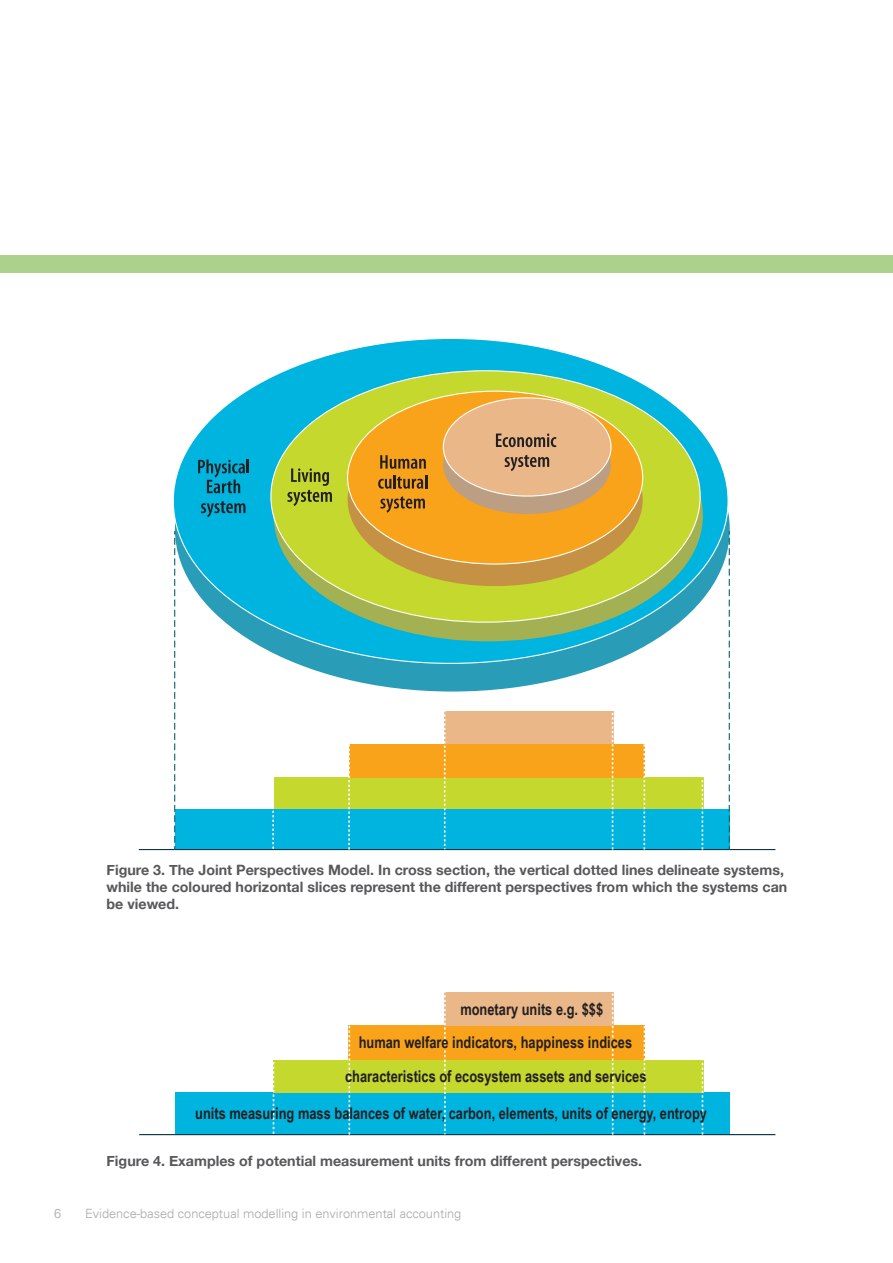
<style>
.page{position:relative;width:893px;height:1263px;background:#fff}
.page>*{position:absolute;margin:0;border:0;box-sizing:border-box;transform-origin:0 0}
.t1{font:700 16.2px "Arial Narrow";color:#231f20}
.t2{font:700 14.25px/17.1px "Helvetica Neue";color:#57585a}
.t3{font:300 12.75px "Univers";color:#a8a9ad}
</style>
<div class="page">
<div style="left:0;top:255px;width:893px;height:17px;background:#acd18c"></div>
<div style="left:175px;top:809px;width:554px;height:40px;background:#00b4e0"></div>
<div style="left:274px;top:777px;width:429px;height:32px;background:#c4d82d"></div>
<div style="left:350px;top:744px;width:295px;height:33px;background:#f9a31b"></div>
<div style="left:444px;top:711px;width:169px;height:33px;background:#e9b788"></div>
<hr style="left:139px;top:849px;width:636px;height:1px;background:#0c3744">
<div style="left:175px;top:367px;width:555px;height:324px;background:#299cb8;border-radius:50%"></div>
<div style="left:173px;top:338px;width:555px;height:325px;background:#00b4e0;border-radius:50%"></div>
<div style="left:274px;top:390px;width:429px;height:251px;background:#a3b153;border-radius:50%"></div>
<div style="left:271px;top:371px;width:429px;height:251px;background:#c4d82d;border-radius:50%"></div>
<div style="left:348px;top:413px;width:295px;height:173px;background:#c59245;border-radius:50%"></div>
<div style="left:348px;top:391px;width:295px;height:173px;background:#f9a31b;border-radius:50%"></div>
<div style="left:443px;top:416px;width:168px;height:98px;background:#bc9e82;border-radius:50%"></div>
<div style="left:443px;top:398px;width:168px;height:98px;background:#e9b788;border-radius:50%"></div>
<svg style="left:496px;top:433px;width:60px;height:14px"></svg>
<svg style="left:505px;top:455px;width:44px;height:16px"></svg>
<svg style="left:380px;top:455px;width:46px;height:14px"></svg>
<svg style="left:378px;top:475px;width:49px;height:14px"></svg>
<svg style="left:380px;top:496px;width:45px;height:17px"></svg>
<svg style="left:287px;top:468px;width:45px;height:38px"></svg>
<svg style="left:444px;top:711px;width:1px;height:138px"></svg>
<svg style="left:612px;top:713px;width:1px;height:136px"></svg>
<svg style="left:348px;top:744px;width:2px;height:105px"></svg>
<svg style="left:644px;top:744px;width:1px;height:105px"></svg>
<svg style="left:272px;top:810px;width:2px;height:39px"></svg>
<svg style="left:702px;top:777px;width:1px;height:72px"></svg>
<svg style="left:174px;top:531px;width:1px;height:318px"></svg>
<svg style="left:729px;top:531px;width:1px;height:318px"></svg>
<svg style="left:198px;top:459px;width:51px;height:34px"></svg>
<svg style="left:201px;top:501px;width:44px;height:16px"></svg>
<div style="left:175px;top:1092px;width:554px;height:42px;background:#00b4e0"></div>
<div style="left:273px;top:1060px;width:430px;height:33px;background:#c4d82d"></div>
<div style="left:348px;top:1025px;width:297px;height:35px;background:#f9a31b"></div>
<div style="left:444px;top:992px;width:169px;height:33px;background:#e9b788"></div>
<hr style="left:139px;top:1134px;width:636px;height:1px;background:#0c3744">
<svg style="left:444px;top:992px;width:2px;height:142px"></svg>
<svg style="left:612px;top:993px;width:1px;height:141px"></svg>
<svg style="left:349px;top:1025px;width:1px;height:109px"></svg>
<svg style="left:644px;top:1025px;width:1px;height:109px"></svg>
<svg style="left:273px;top:1062px;width:1px;height:72px"></svg>
<svg style="left:702px;top:1060px;width:1px;height:74px"></svg>
<p class="t2" style="left:107px;top:861px;width:682px">Figure 3. The Joint Perspectives Model. In cross section, the vertical dotted lines delineate systems, while the coloured horizontal slices represent the different perspectives from which the systems can be viewed.</p>
<p class="t1" style="left:460px;top:997px;width:144px">monetary units e.g. $$$</p>
<p class="t1" style="left:359px;top:1030px;width:275px">human welfare indicators, happiness indices</p>
<p class="t1" style="left:345px;top:1064px;width:303px">characteristics of ecosystem assets and services</p>
<p class="t1" style="left:195px;top:1101px;width:513px">units measuring mass balances of water, carbon, elements, units of energy, entropy</p>
<p class="t2" style="left:107px;top:1152px;width:537px">Figure 4. Examples of potential measurement units from different perspectives.</p>
<p class="t3" style="left:54px;top:1206px;width:9px">6</p>
<p class="t3" style="left:85px;top:1206px;width:378px">Evidence-based conceptual modelling in environmental accounting</p>
</div>
